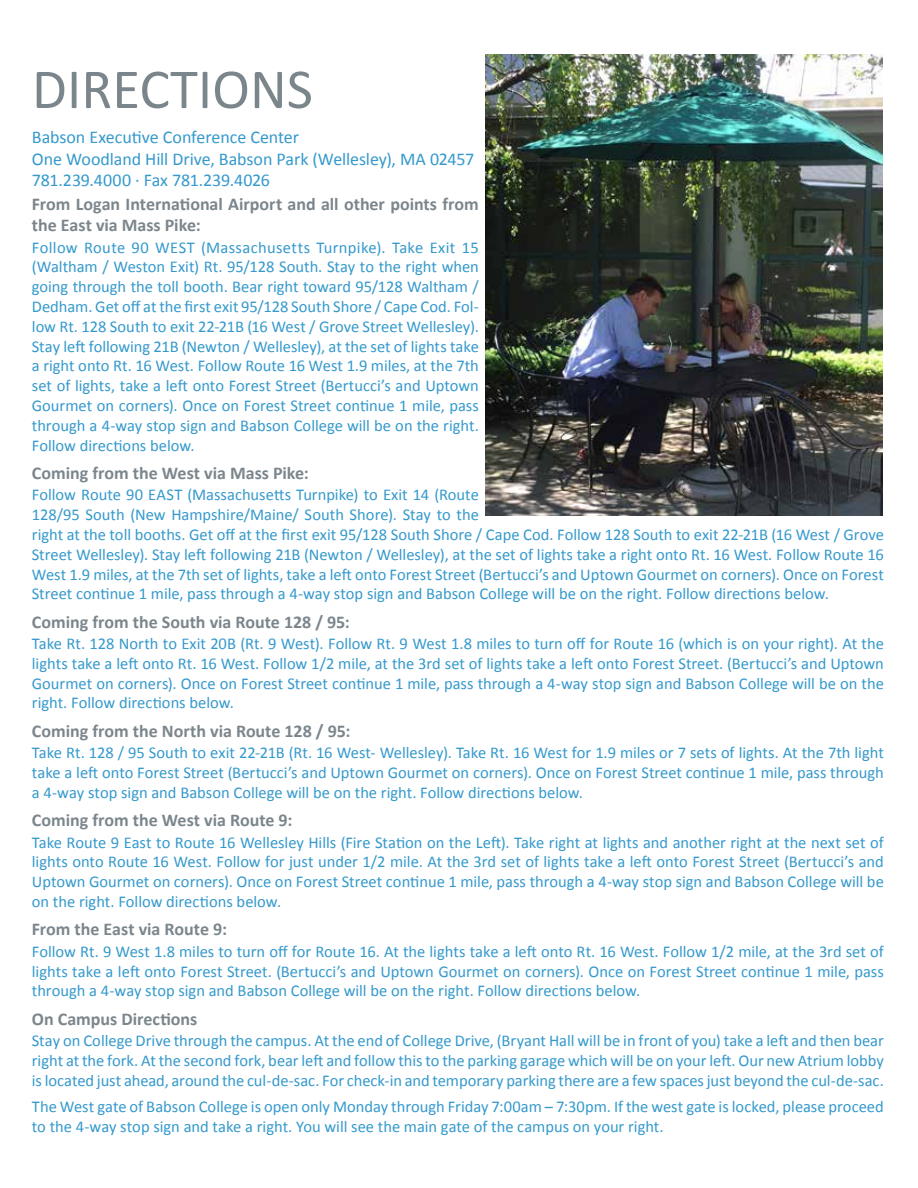
<style>
.page{position:relative;width:918px;height:1188px;background:#fff}
.page>*{position:absolute;margin:0;border:0;box-sizing:border-box;transform-origin:0 0}
.t1{font:57px "Calibri";color:#7b868c}
.t2{font:700 18px/21.6px "Calibri";color:#7b868c}
.t3{font:18px/21.6px "Calibri";letter-spacing:-.005em;color:#3599cc}
.t4{font:16.5px/19.8px "Calibri";color:#3599cc;text-align:justify}
</style>
<div class="page">
<img style="left:486px;top:54px;width:396px;height:462px">
<h1 class="t1" style="left:32px;top:53px;width:283px">DIRECTIONS</h1>
<p class="t3" style="left:32px;top:126px;width:444px">Babson Executive Conference Center<br>One Woodland Hill Drive, Babson Park (Wellesley), MA 02457<br>781.239.4000 · Fax 781.239.4026</p>
<p class="t2" style="left:32px;top:193px;width:449px">From Logan International Airport and all other points from the East via Mass Pike:</p>
<p class="t4" style="left:32px;top:237px;width:449px">Follow Route 90 WEST (Massachusetts Turnpike). Take Exit 15 (Waltham / Weston Exit) Rt. 95/128 South. Stay to the right when going through the toll booth. Bear right toward 95/128 Waltham / Dedham. Get off at the first exit 95/128 South Shore / Cape Cod. Fol&shy;low Rt. 128 South to exit 22-21B (16 West / Grove Street Wellesley).<br>Stay left following 21B (Newton / Wellesley), at the set of lights take a right onto Rt. 16 West. Follow Route 16 West 1.9 miles, at the 7th set of lights, take a left onto Forest Street (Bertucci’s and Uptown Gourmet on corners). Once on Forest Street continue 1 mile, pass through a 4-way stop sign and Babson College will be on the right.<br>Follow directions below.</p>
<p class="t2" style="left:32px;top:462px;width:279px">Coming from the West via Mass Pike:</p>
<p class="t4" style="left:32px;top:485px;width:854px;text-align:left">Follow Route 90 EAST (Massachusetts Turnpike) to Exit 14 (Route<br>128/95 South (New Hampshire/Maine/ South Shore). Stay to the<br>right at the toll booths. Get off at the first exit 95/128 South Shore / Cape Cod. Follow 128 South to exit 22-21B (16 West / Grove Street Wellesley). Stay left following 21B (Newton / Wellesley), at the set of lights take a right onto Rt. 16 West. Follow Route 16<br>West 1.9 miles, at the 7th set of lights, take a left onto Forest Street (Bertucci’s and Uptown Gourmet on corners). Once on Forest Street continue 1 mile, pass through a 4-way stop sign and Babson College will be on the right. Follow directions below.</p>
<p class="t2" style="left:32px;top:611px;width:320px">Coming from the South via Route 128 / 95:</p>
<p class="t4" style="left:32px;top:634px;width:854px">Take Rt. 128 North to Exit 20B (Rt. 9 West). Follow Rt. 9 West 1.8 miles to turn off for Route 16 (which is on your right). At the lights take a left onto Rt. 16 West. Follow 1/2 mile, at the 3rd set of lights take a left onto Forest Street. (Bertucci’s and Uptown Gourmet on corners). Once on Forest Street continue 1 mile, pass through a 4-way stop sign and Babson College will be on the right. Follow directions below.</p>
<p class="t2" style="left:32px;top:720px;width:320px">Coming from the North via Route 128 / 95:</p>
<p class="t4" style="left:32px;top:743px;width:854px">Take Rt. 128 / 95 South to exit 22-21B (Rt. 16 West- Wellesley). Take Rt. 16 West for 1.9 miles or 7 sets of lights. At the 7th light take a left onto Forest Street (Bertucci’s and Uptown Gourmet on corners). Once on Forest Street continue 1 mile, pass through a 4-way stop sign and Babson College will be on the right. Follow directions below.</p>
<p class="t2" style="left:32px;top:809px;width:262px">Coming from the West via Route 9:</p>
<p class="t4" style="left:32px;top:832px;width:854px">Take Route 9 East to Route 16 Wellesley Hills (Fire Station on the Left). Take right at lights and another right at the next set of lights onto Route 16 West. Follow for just under 1/2 mile. At the 3rd set of lights take a left onto Forest Street (Bertucci’s and Uptown Gourmet on corners). Once on Forest Street continue 1 mile, pass through a 4-way stop sign and Babson College will be on the right. Follow directions below.</p>
<p class="t2" style="left:32px;top:919px;width:197px">From the East via Route 9:</p>
<p class="t4" style="left:32px;top:941px;width:854px">Follow Rt. 9 West 1.8 miles to turn off for Route 16. At the lights take a left onto Rt. 16 West. Follow 1/2 mile, at the 3rd set of lights take a left onto Forest Street. (Bertucci’s and Uptown Gourmet on corners). Once on Forest Street continue 1 mile, pass through a 4-way stop sign and Babson College will be on the right. Follow directions below.</p>
<p class="t2" style="left:32px;top:1008px;width:167px">On Campus Directions</p>
<p class="t4" style="left:32px;top:1031px;width:854px">Stay on College Drive through the campus. At the end of College Drive, (Bryant Hall will be in front of you) take a left and then bear right at the fork. At the second fork, bear left and follow this to the parking garage which will be on your left. Our new Atrium lobby is located just ahead, around the cul-de-sac. For check-in and temporary parking there are a few spaces just beyond the cul-de-sac.</p>
<p class="t4" style="left:32px;top:1097px;width:853px">The West gate of Babson College is open only Monday through Friday 7:00am – 7:30pm. If the west gate is locked, please proceed to the 4-way stop sign and take a right. You will see the main gate of the campus on your right.</p>
</div>
